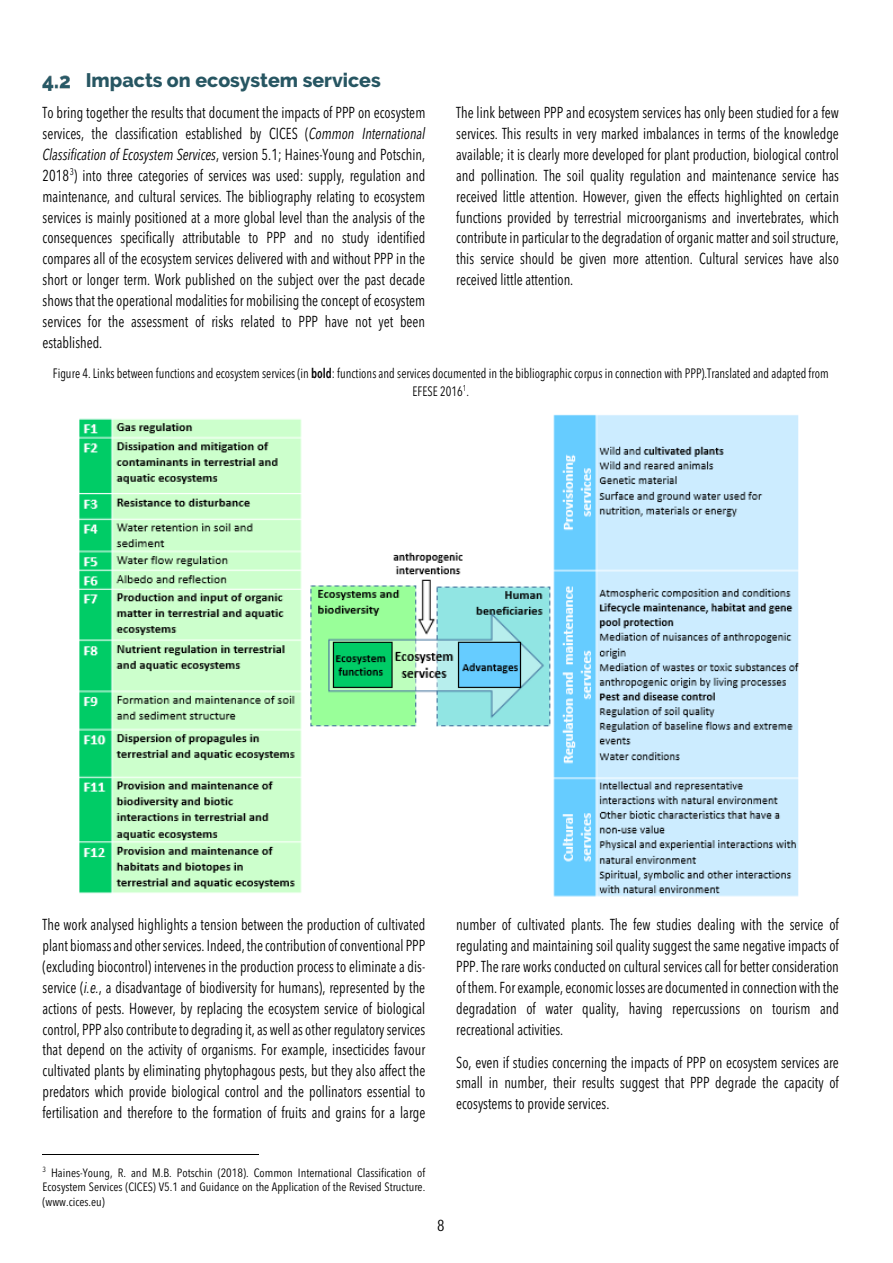
<style>
.page{position:relative;width:893px;height:1263px;background:#fff}
.page>*{position:absolute;margin:0;border:0;box-sizing:border-box;transform-origin:0 0}
.t1{font:800 19.5px "Raleway";color:#275662}
.t2{font:condensed 15.75px/20.9px "Avenir Next LT Pro";color:#000;text-align:justify;scale:.9 1}
.t3{font:condensed 15.75px "Avenir Next LT Pro";color:#000}
.t4{font:condensed 13.5px/17.9px "Avenir Next LT Pro";color:#000;text-align:center;scale:.9 1}
.t5{font:condensed 12px/14.7px "Avenir Next LT Pro";color:#000;text-align:justify}
.s1{font-style:italic}
.s2{font-weight:600}
</style>
<div class="page">
<img style="left:43px;top:76px;width:26px;height:14px">
<hr style="left:43px;top:1154px;width:216px;height:1px;background:#000">
<img style="left:79px;top:414px;width:720px;height:483px">
<p class="t1" style="left:86px;top:69px;width:297px">Impacts on ecosystem services</p>
<p class="t2" style="left:43px;top:102px;width:427px">To bring together the results that document the impacts of PPP on ecosystem services, the classification established by CICES (<span class="s1">Common International Classification of Ecosystem Services</span>, version 5.1; Haines-Young and Potschin, 2018<sup>3</sup>) into three categories of services was used: supply, regulation and maintenance, and cultural services. The bibliography relating to ecosystem services is mainly positioned at a more global level than the analysis of the consequences specifically attributable to PPP and no study identified compares all of the ecosystem services delivered with and without PPP in the short or longer term. Work published on the subject over the past decade shows that the operational modalities for mobilising the concept of ecosystem services for the assessment of risks related to PPP have not yet been established.</p>
<p class="t2" style="left:456px;top:102px;width:427px">The link between PPP and ecosystem services has only been studied for a few services. This results in very marked imbalances in terms of the knowledge available; it is clearly more developed for plant production, biological control and pollination. The soil quality regulation and maintenance service has received little attention. However, given the effects highlighted on certain functions provided by terrestrial microorganisms and invertebrates, which contribute in particular to the degradation of organic matter and soil structure, this service should be given more attention. Cultural services have also received little attention.</p>
<p class="t4" style="left:53px;top:365px;width:863px">Figure 4. Links between functions and ecosystem services (in <span class="s2">bold</span>: functions and services documented in the bibliographic corpus in connection with PPP).Translated and adapted from<br>EFESE 2016<sup>1</sup>.</p>
<p class="t2" style="left:43px;top:914px;width:427px">The work analysed highlights a tension between the production of cultivated plant biomass and other services. Indeed, the contribution of conventional PPP (excluding biocontrol) intervenes in the production process to eliminate a dis&shy;service (<span class="s1">i.e.</span>, a disadvantage of biodiversity for humans), represented by the actions of pests. However, by replacing the ecosystem service of biological control, PPP also contribute to degrading it, as well as other regulatory services that depend on the activity of organisms. For example, insecticides favour cultivated plants by eliminating phytophagous pests, but they also affect the predators which provide biological control and the pollinators essential to fertilisation and therefore to the formation of fruits and grains for a large</p>
<p class="t2" style="left:456px;top:914px;width:427px">number of cultivated plants. The few studies dealing with the service of regulating and maintaining soil quality suggest the same negative impacts of PPP. The rare works conducted on cultural services call for better consideration of them. For example, economic losses are documented in connection with the degradation of water quality, having repercussions on tourism and recreational activities.</p>
<p class="t2" style="left:456px;top:1051px;width:427px">So, even if studies concerning the impacts of PPP on ecosystem services are small in number, their results suggest that PPP degrade the capacity of ecosystems to provide services.</p>
<p class="t5" style="left:43px;top:1165px;width:384px"><sup>3</sup> Haines-Young, R. and M.B. Potschin (2018). Common International Classification of Ecosystem Services (CICES) V5.1 and Guidance on the Application of the Revised Structure. (www.cices.eu)</p>
<p class="t3" style="left:437px;top:1216px;width:9px">8</p>
</div>
